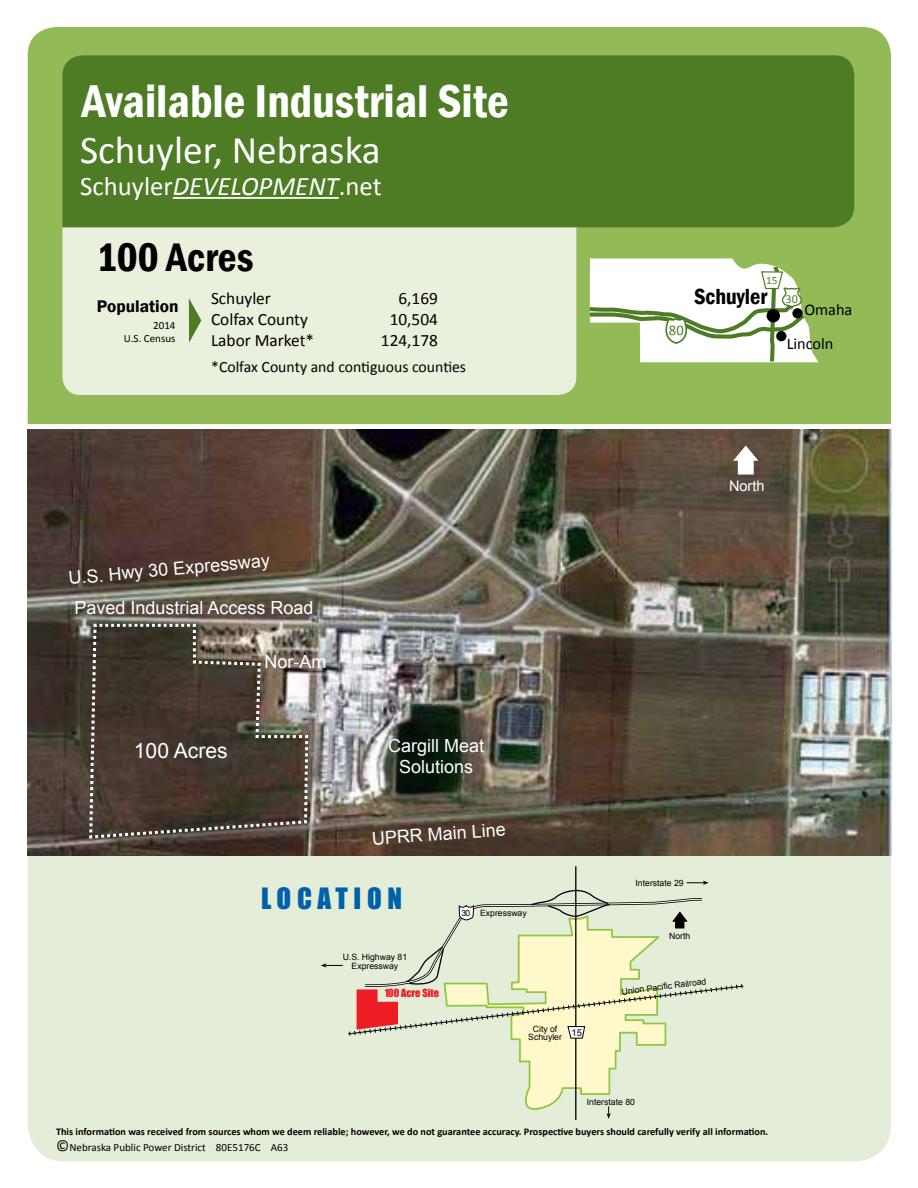
<style>
.page{position:relative;width:918px;height:1188px;background:#fff}
.page>*{position:absolute;margin:0;border:0;box-sizing:border-box;transform-origin:0 0}
.t1{font:600 condensed 47.25px "Franklin Gothic";color:#fff}
.t2{font:600 condensed 40.95px "Franklin Gothic";color:#000}
.t3{font:39.45px "Calibri";color:#fff}
.t4{font:27px "Impact";letter-spacing:.21em;color:#0061aa}
.t5{font:26.85px "Calibri";color:#fff}
.t6{font:600 condensed 22.5px "Franklin Gothic";color:#000}
.t7{font:21.15px "Arial";color:#fff}
.t8{font:18px/21.6px "Arial";color:#fff;text-align:center}
.t9{font:17.4px "Calibri";color:#000}
.t10{font:600 17.4px "Franklin Gothic";color:#000}
.t11{font:16.35px "Calibri";color:#000}
.t12{font:15.75px "Calibri";color:#000}
.t13{font:14.7px "Calibri";color:#4d7c25}
.t14{font:14.55px "Arial";color:#fff}
.t15{font:12.15px "Calibri";color:#4d7c25}
.t16{font:11.25px "Calibri";color:#4d7c25}
.t17{font:11.1px/12.6px "Calibri";color:#000;text-align:right}
.t18{font:10.35px "Impact";color:#ed1d24}
.t19{font:700 10.2px "Calibri";color:#000}
.t20{font:9.45px "Arial";color:#000}
.t21{font:8.7px/8.7px "Arial";color:#000;text-align:center}
.s1{font-style:italic}
.s2{font-size:15.75px}
</style>
<div class="page">
<div style="left:28px;top:855px;width:863px;height:307px;background:#e4edd8"></div>
<div style="left:28px;top:27px;width:863px;height:397px;background:#92bb58"></div>
<div style="left:62px;top:227px;width:514px;height:168px;background:#e9f1dd"></div>
<svg style="left:188px;top:295px;width:15px;height:51px"></svg>
<div style="left:62px;top:55px;width:792px;height:172px;background:#4d7c25"></div>
<hr style="left:173px;top:197px;width:166px;height:2px;background:#fff">
<hr style="left:575px;top:866px;width:1px;height:254px;background:#000">
<svg style="left:321px;top:881px;width:423px;height:238px;background:#e2e6cc"></svg>
<svg style="left:586px;top:258px;width:233px;height:108px"></svg>
<img style="left:27px;top:430px;width:864px;height:425px">
<svg style="left:729px;top:443px;width:34px;height:20px"></svg>
<div style="left:738px;top:460px;width:16px;height:15px;background:#fff;border:4px solid #fff"></div>
<svg style="left:88px;top:622px;width:222px;height:218px;background:#52473d"></svg>
<h1 class="t1" style="left:82px;top:69px;width:429px">Available Industrial Site</h1>
<h3 class="t3" style="left:80px;top:125px;width:302px">Schuyler, Nebraska</h3>
<h3 class="t5" style="left:80px;top:169px;width:303px">Schuyler<span class="s1">DEVELOPMENT</span>.net</h3>
<h2 class="t2" style="left:96px;top:230px;width:159px">100 Acres</h2>
<h3 class="t10" style="left:97px;top:295px;width:83px">Population</h3>
<p class="t17" style="left:124px;top:319px;width:53px">2014<br>U.S. Census</p>
<h3 class="t9" style="left:211px;top:287px;width:61px">Schuyler</h3>
<h3 class="t9" style="left:398px;top:287px;width:41px">6,169</h3>
<h3 class="t9" style="left:211px;top:308px;width:98px">Colfax County</h3>
<h3 class="t9" style="left:390px;top:308px;width:50px">10,504</h3>
<h3 class="t9" style="left:211px;top:329px;width:105px">Labor Market*</h3>
<h3 class="t9" style="left:381px;top:329px;width:59px">124,178</h3>
<h3 class="t12" style="left:211px;top:357px;width:256px">*Colfax County and contiguous counties</h3>
<h3 class="t13" style="left:669px;top:321px;width:16px">80</h3>
<p class="t16" style="left:766px;top:273px;width:13px">15</p>
<h3 class="t6" style="left:694px;top:282px;width:75px">Schuyler</h3>
<p class="t15" style="left:786px;top:291px;width:14px">30</p>
<h3 class="t11" style="left:804px;top:299px;width:50px">Omaha</h3>
<h3 class="t11" style="left:787px;top:333px;width:48px">Lincoln</h3>
<h3 class="t8" style="left:68px;top:567px;width:204px;rotate:-5deg">U.S. Hwy 30 Expressway</h3>
<h3 class="t8" style="left:75px;top:597px;width:241px">Paved Industrial Access Road</h3>
<h3 class="t8" style="left:265px;top:651px;width:63px">Nor-Am</h3>
<h3 class="t14" style="left:729px;top:476px;width:37px">North</h3>
<h3 class="t7" style="left:134px;top:737px;width:95px">100 Acres</h3>
<h3 class="t8" style="left:388px;top:735px;width:98px">Cargill Meat<br>Solutions</h3>
<h3 class="t8" style="left:371px;top:828px;width:136px;rotate:-4deg">UPRR Main Line</h3>
<h3 class="t4" style="left:261px;top:877px;width:143px">LOCATION</h3>
<p class="t21" style="left:343px;top:953px;width:66px">U.S. Highway 81<br>Expressway</p>
<p class="t18" style="left:385px;top:985px;width:56px">100 Acre Site</p>
<p class="t21" style="left:461px;top:909px;width:11px">30</p>
<p class="t21" style="left:480px;top:909px;width:48px">Expressway</p>
<p class="t21" style="left:528px;top:1024px;width:35px">City of<br>Schuyler</p>
<p class="t20" style="left:571px;top:1026px;width:12px">15</p>
<p class="t21" style="left:636px;top:879px;width:50px">Interstate 29</p>
<p class="t21" style="left:669px;top:932px;width:23px">North</p>
<p class="t21" style="left:621px;top:987px;width:87px;rotate:-7deg">Union Pacific Railroad</p>
<p class="t21" style="left:587px;top:1097px;width:50px">Interstate 80</p>
<p class="t19" style="left:56px;top:1126px;width:714px">This information was received from sources whom we deem reliable; however, we do not guarantee accuracy. Prospective buyers should carefully verify all information.</p>
<p class="t17" style="left:56px;top:1141px;width:234px"><span class="s2">©</span>Nebraska Public Power District 80E5176C A63</p>
</div>
